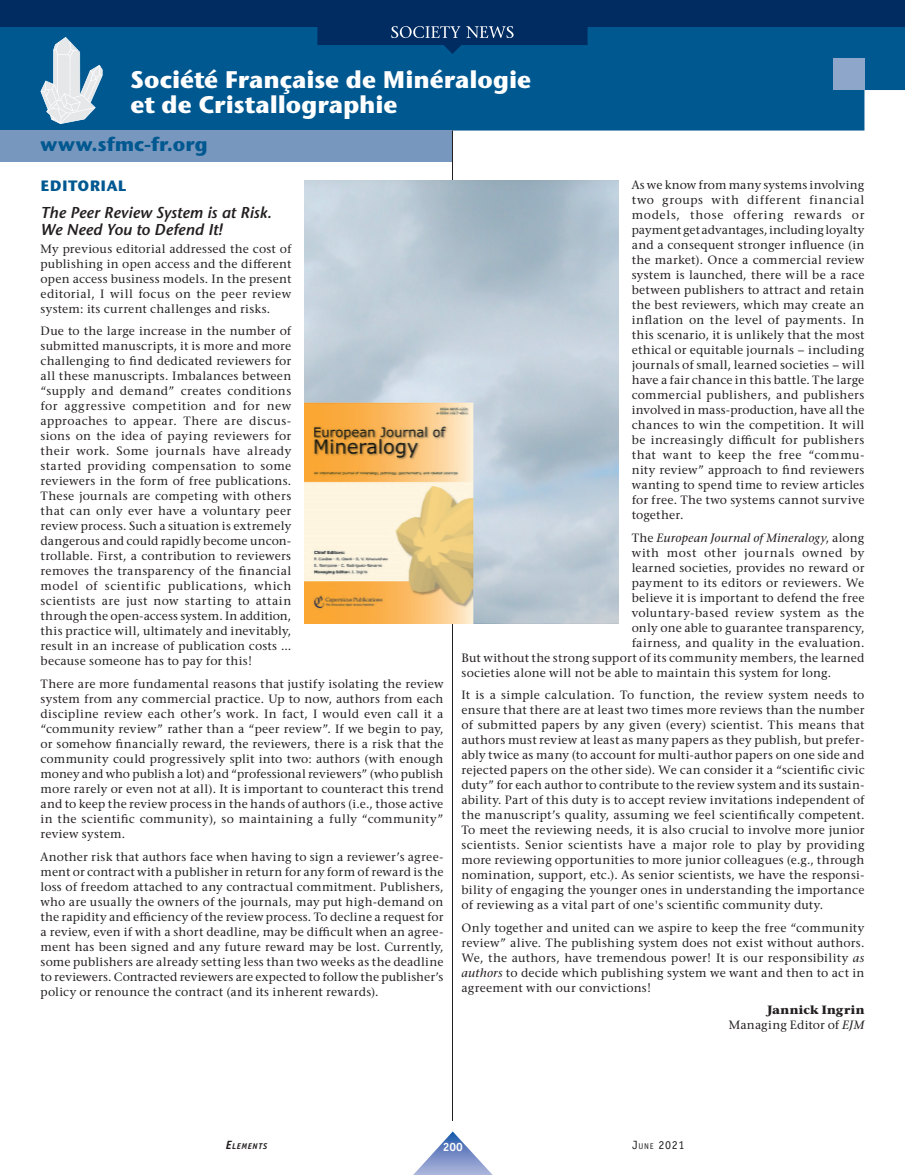
<style>
.page{position:relative;width:905px;height:1175px;background:#fff}
.page>*{position:absolute;margin:0;border:0;box-sizing:border-box;transform-origin:0 0}
.t1{font:700 24px/25.5px "Stone Sans ITC";color:#fff}
.t2{font:700 19.5px "Stone Sans ITC";letter-spacing:.005em;color:#005890}
.t3{font:italic 600 15.75px/17.2px "Stone Sans ITC";letter-spacing:.005em;color:#231f20}
.t4{font:700 15px "Stone Sans ITC";letter-spacing:.03em;color:#005890}
.t5{font:500 12px/15px "Stone Serif ITC";letter-spacing:.015em;color:#231f20;text-align:justify}
.t6{font:italic 500 12px "Stone Serif ITC";letter-spacing:.01em;color:#231f20}
.t7{font:500 12px "Stone Serif ITC";letter-spacing:.035em;color:#231f20}
.t8{font:12px "Officina Sans Std";color:#231f20}
.t9{font:700 12px "Officina Sans Std";color:#fcfcfc}
.t10{font:italic 700 8.4px "Officina Sans Std";letter-spacing:.08em;color:#231f20}
.s1{font-style:normal}
.s2{font-style:italic}
.s3{font-weight:700}
.s4{font-size:12px}
.s5{font-size:8.4px}
</style>
<div class="page">
<div style="left:0;top:54px;width:904px;height:76px;background:#005890"></div>
<div style="left:0;top:130px;width:452px;height:32px;background:#7897be"></div>
<div style="left:832px;top:58px;width:32px;height:32px;background:#8da6c9"></div>
<svg style="left:40px;top:54px;width:63px;height:70px;background:#95b5cb"></svg>
<hr style="left:452px;top:130px;width:1px;height:990px;background:#231f20">
<img style="left:305px;top:180px;width:313px;height:444px">
<svg style="left:0;top:0;width:904px;height:54px;background:#013f75"></svg>
<svg style="left:414px;top:1131px;width:78px;height:43px"></svg>
<svg style="left:391px;top:26px;width:122px;height:12px"></svg>
<h1 class="t1" style="left:130px;top:67px;width:402px">Société Française de Minéralogie et de Cristallographie</h1>
<h2 class="t2" style="left:40px;top:131px;width:169px">www.sfmc-fr.org</h2>
<p class="t4" style="left:41px;top:176px;width:87px">EDITORIAL</p>
<h3 class="t3" style="left:40px;top:203px;width:233px">The Peer Review System is at Risk.<br>We Need You to Defend It!</h3>
<p class="t5" style="left:40px;top:241px;width:252px">My previous editorial addressed the cost of publishing in open access and the different open access business models. In the present editorial, I will focus on the peer review system: its current challenges and risks.</p>
<p class="t5" style="left:40px;top:324px;width:252px">Due to the large increase in the number of submitted manuscripts, it is more and more challenging to find dedicated reviewers for all these manuscripts. Imbalances between “supply and demand” creates conditions for aggressive competition and for new approaches to appear. There are discus&shy;sions on the idea of paying reviewers for their work. Some journals have already started providing compensation to some reviewers in the form of free publications.<br>These journals are competing with others that can only ever have a voluntary peer review process. Such a situation is extremely dangerous and could rapidly become uncon&shy;trollable. First, a contribution to reviewers removes the transparency of the financial model of scientific publications, which scientists are just now starting to attain through the open-access system. In addition, this practice will, ultimately and inevitably, result in an increase of publication costs … because someone has to pay for this!</p>
<p class="t5" style="left:40px;top:676px;width:404px">There are more fundamental reasons that justify isolating the review system from any commercial practice. Up to now, authors from each discipline review each other’s work. In fact, I would even call it a “community review” rather than a “peer review”. If we begin to pay, or somehow financially reward, the reviewers, there is a risk that the community could progressively split into two: authors (with enough money and who publish a lot) and “professional reviewers” (who publish more rarely or even not at all). It is important to counteract this trend and to keep the review process in the hands of authors (i.e., those active in the scientific community), so maintaining a fully “community” review system.</p>
<p class="t5" style="left:40px;top:849px;width:404px">Another risk that authors face when having to sign a reviewer’s agree&shy;ment or contract with a publisher in return for any form of reward is the loss of freedom attached to any contractual commitment. Publishers, who are usually the owners of the journals, may put high-demand on the rapidity and efficiency of the review process. To decline a request for a review, even if with a short deadline, may be difficult when an agree&shy;ment has been signed and any future reward may be lost. Currently, some publishers are already setting less than two weeks as the deadline to reviewers. Contracted reviewers are expected to follow the publisher’s policy or renounce the contract (and its inherent rewards).</p>
<p class="t5" style="left:631px;top:178px;width:234px">As we know from many systems involving two groups with different financial models, those offering rewards or payment get advantages, including loyalty and a consequent stronger influence (in the market). Once a commercial review system is launched, there will be a race between publishers to attract and retain the best reviewers, which may create an inflation on the level of payments. In this scenario, it is unlikely that the most ethical or equitable journals – including journals of small, learned societies – will have a fair chance in this battle. The large commercial publishers, and publishers involved in mass-production, have all the chances to win the competition. It will be increasingly difficult for publishers that want to keep the free “commu&shy;nity review” approach to find reviewers wanting to spend time to review articles for free. The two systems cannot survive together.</p>
<p class="t6" style="left:631px;top:530px;width:234px"><span class="s1">The</span> European Journal of Mineralogy<span class="s1">, along</span></p>
<p class="t7" style="left:631px;top:545px;width:234px">with most other journals owned by</p>
<p class="t5" style="left:631px;top:560px;width:234px">learned societies, provides no reward or</p>
<p class="t5" style="left:631px;top:575px;width:234px">payment to its editors or reviewers. We</p>
<p class="t5" style="left:631px;top:590px;width:234px">believe it is important to defend the free</p>
<p class="t5" style="left:631px;top:605px;width:234px">voluntary-based review system as the</p>
<p class="t5" style="left:631px;top:620px;width:234px">only one able to guarantee transparency,</p>
<p class="t5" style="left:631px;top:635px;width:234px">fairness, and quality in the evaluation.</p>
<p class="t5" style="left:461px;top:650px;width:404px">But without the strong support of its community members, the learned</p>
<p class="t5" style="left:461px;top:665px;width:371px">societies alone will not be able to maintain this system for long.</p>
<p class="t5" style="left:461px;top:688px;width:404px">It is a simple calculation. To function, the review system needs to ensure that there are at least two times more reviews than the number of submitted papers by any given (every) scientist. This means that authors must review at least as many papers as they publish, but prefer&shy;ably twice as many (to account for multi-author papers on one side and rejected papers on the other side). We can consider it a “scientific civic duty” for each author to contribute to the review system and its sustain&shy;ability. Part of this duty is to accept review invitations independent of the manuscript’s quality, assuming we feel scientifically competent.<br>To meet the reviewing needs, it is also crucial to involve more junior scientists. Senior scientists have a major role to play by providing more reviewing opportunities to more junior colleagues (e.g., through nomination, support, etc.). As senior scientists, we have the responsi&shy;bility of engaging the younger ones in understanding the importance of reviewing as a vital part of one's scientific community duty.</p>
<p class="t5" style="left:461px;top:920px;width:404px">Only together and united can we aspire to keep the free “community review” alive. The publishing system does not exist without authors.<br>We, the authors, have tremendous power! It is our responsibility <span class="s2">as authors</span> to decide which publishing system we want and then to act in agreement with our convictions!</p>
<p class="t5" style="left:728px;top:1003px;width:137px;text-align:right"><span class="s3">Jannick Ingrin<br></span>Managing Editor of <span class="s2">EJM</span></p>
<p class="t10" style="left:226px;top:1141px;width:43px"><span class="s4">E</span>LEMENTS</p>
<p class="t9" style="left:443px;top:1139px;width:22px">200</p>
<p class="t8" style="left:632px;top:1138px;width:53px">J<span class="s5">UNE</span> 2021</p>
</div>
